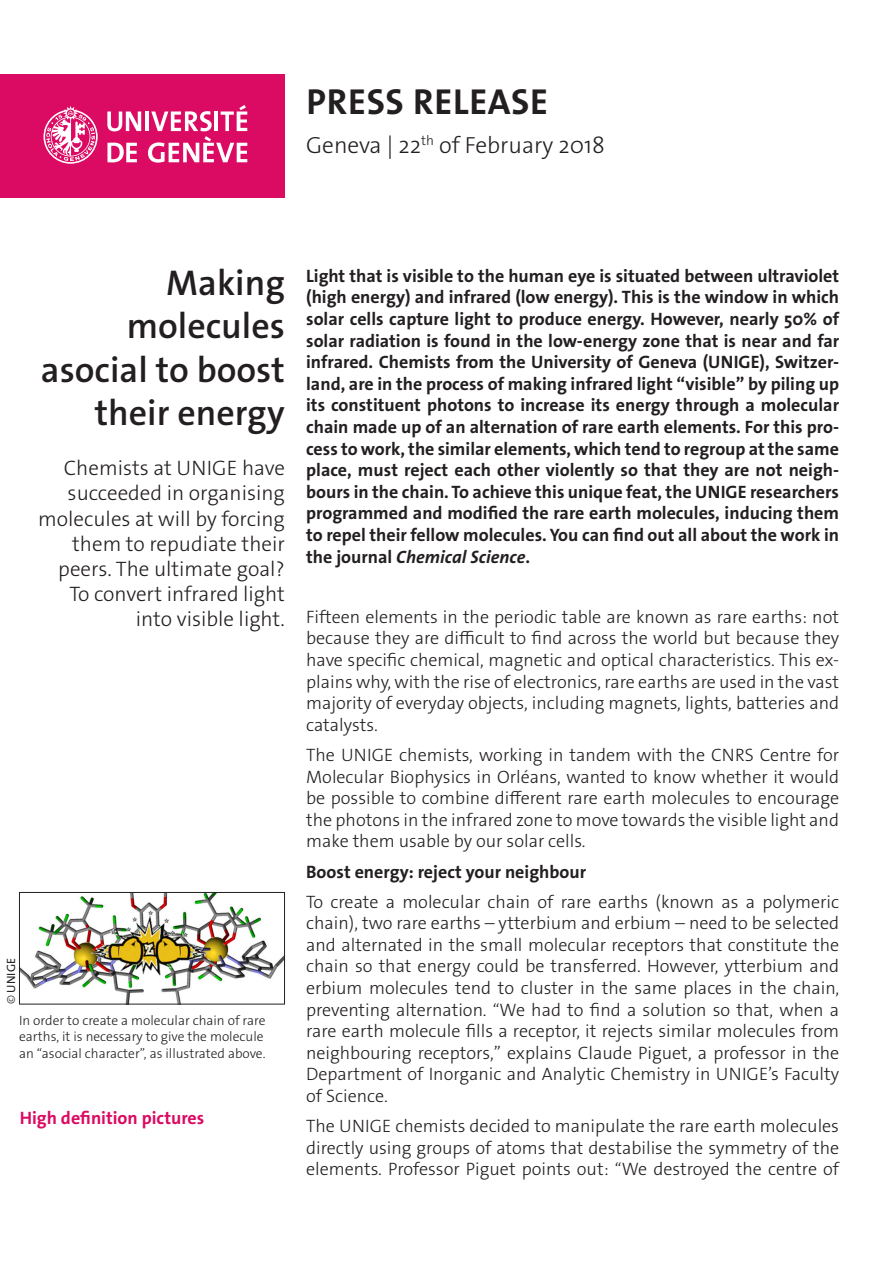
<style>
.page{position:relative;width:893px;height:1263px;background:#fff}
.page>*{position:absolute;margin:0;border:0;box-sizing:border-box;transform-origin:0 0}
._4__texte_courant{font:700 36.3px "The Sans Os F";letter-spacing:.02em;color:#231f20}
._1__grand_titre{font:600 36px/43.2px "The Sans Os F";color:#231f20;text-align:right}
._4__texte_courant-2{font:300 23.4px "The Sans Os F";color:#231f20}
._1__grand_titre-2{font:300 21px/25.2px "The Sans Os F";color:#231f20;text-align:right}
._4__texte_courant-3{font:300 18px/21.6px "The Sans Os F";color:#231f20;text-align:justify}
._4__texte_courant-4{font:700 18px/21.6px "The Sans Os F";color:#231f20;text-align:justify}
.t1{font:700 18px "The Sans Os F";color:#db0a62}
.t2{font:300 13.5px/16.2px "The Sans Os F";color:#231f20}
.t3{font:12px "The Sans Os F";letter-spacing:.01em;color:#231f20}
.s1{font-weight:300}
.s2{font-style:italic}
.s3{font-size:17.25px}
</style>
<div class="page">
<div style="left:0;top:74px;width:285px;height:124px;background:#db0a62"></div>
<svg style="left:44px;top:106px;width:54px;height:58px"></svg>
<svg style="left:107px;top:111px;width:34px;height:20px"></svg>
<hr style="left:145px;top:111px;width:4px;height:20px;background:#fff">
<svg style="left:107px;top:143px;width:30px;height:19px"></svg>
<svg style="left:148px;top:105px;width:99px;height:58px"></svg>
<img style="left:21px;top:894px;width:262px;height:108px">
<div style="left:19px;top:892px;width:266px;height:112px;border:1px solid #231f20"></div>
<p class="_4__texte_courant" style="left:306px;top:78px;width:243px">PRESS RELEASE</p>
<p class="_4__texte_courant-2" style="left:306px;top:130px;width:300px">Geneva | 22<sup>th</sup> of February 2018</p>
<p class="_1__grand_titre" style="left:41px;top:262px;width:246px">Making molecules asocial to boost their energy</p>
<p class="_1__grand_titre-2" style="left:38px;top:456px;width:248px">Chemists at UNIGE have succeeded in organising molecules at will by forcing them to repudiate their peers. The ultimate goal?<br>To convert infrared light into visible light.</p>
<p class="t3" style="left:3px;top:1004px;width:48px;rotate:-90deg"><span class="s1">©</span> UNIGE</p>
<p class="t2" style="left:19px;top:1013px;width:248px">In order to create a molecular chain of rare earths, it is necessary to give the molecule an “asocial character”, as illustrated above.</p>
<p class="t1" style="left:20px;top:1106px;width:186px">High definition pictures</p>
<p class="_4__texte_courant-4" style="left:306px;top:265px;width:534px">Light that is visible to the human eye is situated between ultraviolet (high energy) and infrared (low energy). This is the window in which solar cells capture light to produce energy. However, nearly 50% of solar radiation is found in the low-energy zone that is near and far infrared. Chemists from the University of Geneva (UNIGE), Switzer&shy;land, are in the process of making infrared light “visible” by piling up its constituent photons to increase its energy through a molecular chain made up of an alternation of rare earth elements. For this pro&shy;cess to work, the similar elements, which tend to regroup at the same place, must reject each other violently so that they are not neigh&shy;bours in the chain. To achieve this unique feat, the UNIGE researchers programmed and modified the rare earth molecules, inducing them to repel their fellow molecules. You can find out all about the work in the journal <span class="s2">Chemical Science</span>.</p>
<p class="_4__texte_courant-3" style="left:306px;top:606px;width:534px">Fifteen elements in the periodic table are known as rare earths: not because they are difficult to find across the world but because they have specific chemical, magnetic and optical characteristics. This ex&shy;plains why, with the rise of electronics, rare earths are used in the vast majority of everyday objects, including magnets, lights, batteries and catalysts.</p>
<p class="_4__texte_courant-3" style="left:306px;top:744px;width:534px">The UNIGE chemists, working in tandem with the CNRS Centre for Molecular Biophysics in Orléans, wanted to know whether it would be possible to combine different rare earth molecules to encourage the photons in the infrared zone to move towards the visible light and make them usable by our solar cells.</p>
<p class="_4__texte_courant-4" style="left:306px;top:861px;width:281px">Boost energy: reject your neighbour</p>
<p class="_4__texte_courant-3" style="left:306px;top:891px;width:534px">To create a molecular chain of rare earths (known as a polymeric chain), two rare earths – ytterbium and erbium – need to be selected and alternated in the small molecular receptors that constitute the chain so that energy could be transferred. However, ytterbium and erbium molecules tend to cluster in the same places in the chain, preventing alternation. <span class="s3">“</span>We had to find a solution so that, when a rare earth molecule fills a receptor, it rejects similar molecules from neighbouring receptors,” explains Claude Piguet, a professor in the Department of Inorganic and Analytic Chemistry in UNIGE’s Faculty of Science.</p>
<p class="_4__texte_courant-3" style="left:306px;top:1115px;width:534px">The UNIGE chemists decided to manipulate the rare earth molecules directly using groups of atoms that destabilise the symmetry of the elements. Professor Piguet points out: <span class="s3">“</span>We destroyed the centre of</p>
</div>
